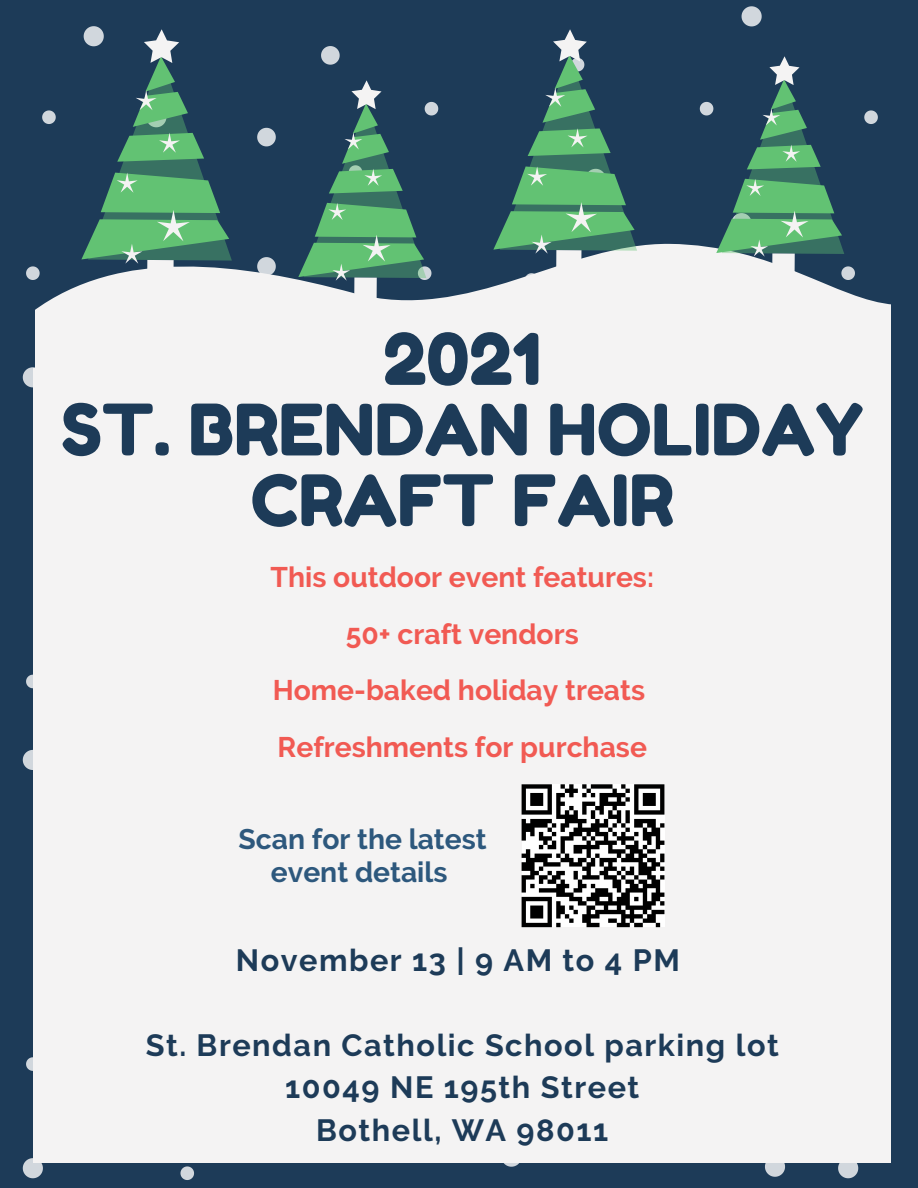
<style>
.page{position:relative;width:918px;height:1188px;background:#1d3b58}
.page>*{position:absolute;margin:0;border:0;box-sizing:border-box;transform-origin:0 0}
.t1{font:70.65px/70.7px "Fredoka One";color:#1d3b58;text-align:center}
.t2{font:700 30.6px/42.5px "Raleway";letter-spacing:.05em;color:#1d3b58;text-align:center}
.t3{font:700 28.35px/56.6px "Raleway";color:#f15a53;text-align:center}
.t4{font:700 28.2px/33.6px "Raleway";color:#2d587d;text-align:center}
</style>
<div class="page">
<svg style="left:321px;top:46px;width:19px;height:19px"></svg>
<svg style="left:26px;top:266px;width:10px;height:14px"></svg>
<svg style="left:42px;top:110px;width:14px;height:14px"></svg>
<svg style="left:257px;top:128px;width:19px;height:18px"></svg>
<svg style="left:742px;top:6px;width:20px;height:20px"></svg>
<svg style="left:864px;top:110px;width:14px;height:14px"></svg>
<svg style="left:26px;top:675px;width:8px;height:13px"></svg>
<svg style="left:23px;top:367px;width:13px;height:20px"></svg>
<svg style="left:26px;top:1057px;width:8px;height:14px"></svg>
<svg style="left:23px;top:750px;width:11px;height:20px"></svg>
<svg style="left:180px;top:1166px;width:14px;height:14px"></svg>
<svg style="left:23px;top:1158px;width:20px;height:20px"></svg>
<svg style="left:501px;top:1162px;width:21px;height:5px"></svg>
<svg style="left:765px;top:1162px;width:20px;height:15px"></svg>
<svg style="left:838px;top:1162px;width:20px;height:16px"></svg>
<div style="left:34px;top:368px;width:857px;height:794px;background:#f4f3f3"></div>
<svg style="left:36px;top:243px;width:855px;height:125px;fill:#f4f3f3"></svg>
<div style="left:354px;top:278px;width:23px;height:27px;background:#f4f3f3"></div>
<svg style="left:298px;top:80px;width:140px;height:201px"></svg>
<div style="left:772px;top:253px;width:23px;height:28px;background:#f4f3f3"></div>
<svg style="left:700px;top:56px;width:144px;height:201px"></svg>
<div style="left:556px;top:250px;width:25px;height:31px;background:#f4f3f3"></div>
<svg style="left:493px;top:29px;width:144px;height:225px"></svg>
<div style="left:147px;top:260px;width:27px;height:33px;background:#f4f3f3"></div>
<svg style="left:81px;top:26px;width:151px;height:238px"></svg>
<svg style="left:522px;top:784px;width:142px;height:143px"></svg>
<h1 class="t1" style="left:61px;top:323px;width:804px">2021<br>ST. BRENDAN HOLIDAY<br>CRAFT FAIR</h1>
<p class="t3" style="left:271px;top:549px;width:385px">This outdoor event features:<br>50+ craft vendors<br>Home-baked holiday treats<br>Refreshments for purchase</p>
<p class="t4" style="left:239px;top:822px;width:250px">Scan for the latest event details</p>
<p class="t2" style="left:236px;top:939px;width:446px">November 13 | 9 AM to 4 PM</p>
<p class="t2" style="left:146px;top:1024px;width:635px">St. Brendan Catholic School parking lot<br>10049 NE 195th Street<br>Bothell, WA 98011</p>
</div>
